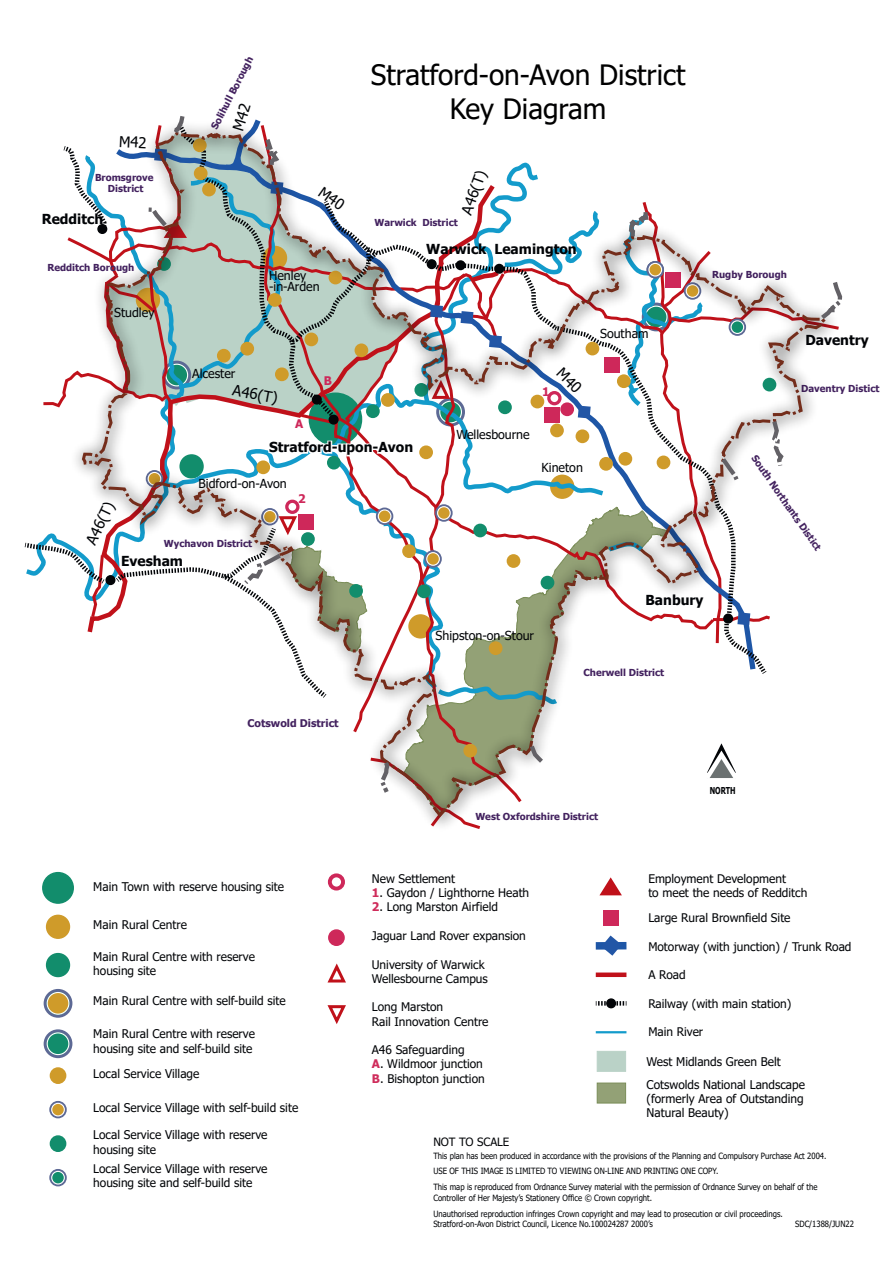
<style>
.page{position:relative;width:893px;height:1263px;background:#fff}
.page>*{position:absolute;margin:0;border:0;box-sizing:border-box;transform-origin:0 0}
.t1{font:28.05px/33.6px "Tahoma";color:#000001;text-align:center}
.t2{font:15px "Tahoma";color:#020407}
.t3{font:700 13.8px "Tahoma";color:#020407}
.t4{font:12.45px/10.9px "Tahoma";color:#020407}
.t5{font:12px/14.4px "Tahoma";color:#020407}
.t6{font:11.85px/14.2px "Tahoma";color:#020407}
.t7{font:700 11.85px "Tahoma";color:#ce285a}
.t8{font:11.4px "Tahoma";color:#020407}
.t9{font:700 10.65px "Tahoma";color:#43225f}
.t10{font:700 9.6px/11.6px "Tahoma";color:#43225f;text-align:center}
.t11{font:700 9.45px "Tahoma";color:#020407;scale:.75 1}
.t12{font:8.55px/15.8px "Tahoma";color:#020407;scale:.9 1}
.s1{font-weight:700;color:#cf2c5b}
</style>
<div class="page">
<svg style="left:599px;top:877px;width:23px;height:18px"></svg>
<div style="left:596px;top:972px;width:30px;height:5px;background:#c0111a"></div>
<hr style="left:596px;top:1031px;width:30px;height:2px;background:#139bcb">
<svg style="left:596px;top:1001px;width:31px;height:4px"></svg>
<div style="left:596px;top:942px;width:30px;height:7px;background:#1e56a6"></div>
<svg style="left:601px;top:935px;width:20px;height:21px"></svg>
<div style="left:597px;top:1051px;width:29px;height:20px;background:#bad2c7"></div>
<div style="left:597px;top:1083px;width:29px;height:20px;background:#93a176;border:1px solid #7a8d58"></div>
<div style="left:607px;top:999px;width:8px;height:8px;background:#020407;border-radius:50%"></div>
<div style="left:606px;top:998px;width:10px;height:10px;border:2px solid #020407;border-radius:50%"></div>
<div style="left:604px;top:910px;width:15px;height:15px;background:#ce285a"></div>
<div style="left:328px;top:873px;width:17px;height:17px;border:4px solid #ce285a;border-radius:50%"></div>
<div style="left:329px;top:930px;width:15px;height:15px;background:#ce285a;border-radius:50%"></div>
<div style="left:328px;top:929px;width:17px;height:17px;border:2px solid #ce285a;border-radius:50%"></div>
<svg style="left:327px;top:963px;width:19px;height:20px"></svg>
<svg style="left:327px;top:1005px;width:19px;height:19px"></svg>
<div style="left:47px;top:915px;width:22px;height:23px;background:#cf9b2a;border-radius:50%"></div>
<div style="left:46px;top:915px;width:24px;height:24px;border:2px solid #cf9b2a;border-radius:50%"></div>
<div style="left:43px;top:873px;width:30px;height:30px;background:#128d6c;border-radius:50%"></div>
<div style="left:42px;top:872px;width:32px;height:32px;border:2px solid #128d6c;border-radius:50%"></div>
<div style="left:50px;top:1068px;width:16px;height:15px;background:#cf9b2a;border-radius:50%"></div>
<div style="left:50px;top:1067px;width:16px;height:17px;border:2px solid #cf9b2a;border-radius:50%"></div>
<div style="left:47px;top:954px;width:22px;height:22px;background:#128d6c;border-radius:50%"></div>
<div style="left:46px;top:953px;width:24px;height:24px;border:2px solid #128d6c;border-radius:50%"></div>
<svg style="left:44px;top:1029px;width:28px;height:29px"></svg>
<svg style="left:49px;top:1169px;width:18px;height:17px"></svg>
<svg style="left:44px;top:989px;width:28px;height:29px"></svg>
<svg style="left:49px;top:1101px;width:18px;height:17px"></svg>
<div style="left:50px;top:1136px;width:16px;height:15px;background:#128d6c;border-radius:50%"></div>
<div style="left:50px;top:1135px;width:16px;height:17px;border:2px solid #128d6c;border-radius:50%"></div>
<svg style="left:353px;top:705px;width:383px;height:98px"></svg>
<svg style="left:367px;top:756px;width:116px;height:73px"></svg>
<svg style="left:526px;top:741px;width:23px;height:28px"></svg>
<svg style="left:24px;top:116px;width:819px;height:589px"></svg>
<p class="t10" style="left:209px;top:126px;width:81px;rotate:-63deg">Solihull Borough</p>
<h1 class="t1" style="left:371px;top:60px;width:316px">Stratford-on-Avon District<br>Key Diagram</h1>
<p class="t10" style="left:95px;top:172px;width:60px">Bromsgrove<br>District</p>
<h3 class="t3" style="left:42px;top:209px;width:63px">Redditch</h3>
<p class="t10" style="left:47px;top:262px;width:88px">Redditch Borough</p>
<h3 class="t4" style="left:114px;top:308px;width:42px">Studley</h3>
<h3 class="t4" style="left:269px;top:271px;width:52px">Henley -in-Arden</h3>
<h2 class="t2" style="left:456px;top:210px;width:47px;rotate:-70deg">A46(T)</h2>
<p class="t10" style="left:374px;top:217px;width:85px">Warwick District</p>
<h3 class="t3" style="left:426px;top:240px;width:152px">Warwick Leamington</h3>
<h2 class="t2" style="left:81px;top:539px;width:47px;rotate:-64deg">A46(T)</h2>
<h3 class="t4" style="left:192px;top:368px;width:45px">Alcester</h3>
<h2 class="t2" style="left:235px;top:379px;width:47px;rotate:11deg">A46(T)</h2>
<h3 class="t7" style="left:295px;top:415px;width:10px">A</h3>
<h3 class="t7" style="left:324px;top:372px;width:10px">B</h3>
<h3 class="t3" style="left:269px;top:438px;width:146px">Stratford-upon-Avon</h3>
<h3 class="t4" style="left:198px;top:479px;width:90px">Bidford-on-Avon</h3>
<h3 class="t7" style="left:298px;top:491px;width:9px">2</h3>
<p class="t10" style="left:164px;top:538px;width:90px">Wychavon District</p>
<h3 class="t7" style="left:542px;top:383px;width:9px">1</h3>
<h3 class="t4" style="left:456px;top:429px;width:75px">Wellesbourne</h3>
<h3 class="t4" style="left:542px;top:463px;width:43px">Kineton</h3>
<h3 class="t3" style="left:121px;top:552px;width:63px">Evesham</h3>
<h3 class="t4" style="left:600px;top:328px;width:50px">Southam</h3>
<p class="t10" style="left:712px;top:269px;width:76px">Rugby Borough</p>
<h3 class="t3" style="left:805px;top:330px;width:65px">Daventry</h3>
<p class="t10" style="left:801px;top:383px;width:80px">Daventry Distict</p>
<p class="t10" style="left:758px;top:453px;width:115px;rotate:55deg">South Northants Distict</p>
<h3 class="t4" style="left:436px;top:630px;width:100px">Shipston-on-Stour</h3>
<h3 class="t3" style="left:645px;top:591px;width:59px">Banbury</h3>
<p class="t10" style="left:583px;top:667px;width:82px">Cherwell District</p>
<p class="t9" style="left:247px;top:716px;width:93px">Cotswold District</p>
<h3 class="t5" style="left:93px;top:880px;width:192px">Main Town with reserve housing site</h3>
<h3 class="t5" style="left:93px;top:918px;width:95px">Main Rural Centre</h3>
<h3 class="t5" style="left:93px;top:950px;width:163px">Main Rural Centre with reserve housing site</h3>
<h3 class="t5" style="left:93px;top:994px;width:194px">Main Rural Centre with self-build site</h3>
<h3 class="t5" style="left:93px;top:1027px;width:163px">Main Rural Centre with reserve housing site and self-build site</h3>
<h3 class="t5" style="left:93px;top:1067px;width:108px">Local Service Village</h3>
<h3 class="t5" style="left:93px;top:1101px;width:206px">Local Service Village with self-build site</h3>
<h3 class="t5" style="left:93px;top:1128px;width:176px">Local Service Village with reserve housing site</h3>
<h3 class="t6" style="left:93px;top:1162px;width:176px">Local Service Village with reserve housing site and self-build site</h3>
<p class="t10" style="left:475px;top:811px;width:124px">West Oxfordshire District</p>
<h3 class="t6" style="left:372px;top:872px;width:85px">New Settlement</h3>
<h3 class="t6" style="left:372px;top:886px;width:159px"><span class="s1">1</span>. Gaydon / Lighthorne Heath</h3>
<h3 class="t6" style="left:372px;top:901px;width:128px"><span class="s1">2</span>. Long Marston Airfield</h3>
<h3 class="t6" style="left:372px;top:929px;width:156px">Jaguar Land Rover expansion</h3>
<h3 class="t6" style="left:372px;top:958px;width:118px">University of Warwick<br>Wellesbourne Campus</h3>
<h3 class="t6" style="left:372px;top:1000px;width:118px">Long Marston<br>Rail Innovation Centre</h3>
<h3 class="t6" style="left:372px;top:1043px;width:114px">A46 Safeguarding<br><span class="s1">A</span>. Wildmoor junction<br><span class="s1">B</span>. Bishopton junction</h3>
<p class="t11" style="left:710px;top:783px;width:36px">NORTH</p>
<h3 class="t6" style="left:648px;top:872px;width:161px">Employment Development<br>to meet the needs of Redditch</h3>
<h3 class="t6" style="left:648px;top:911px;width:144px">Large Rural Brownfield Site</h3>
<h3 class="t6" style="left:648px;top:940px;width:205px">Motorway (with junction) / Trunk Road</h3>
<h3 class="t6" style="left:648px;top:968px;width:39px">A Road</h3>
<h3 class="t6" style="left:648px;top:997px;width:145px">Railway (with main station)</h3>
<h3 class="t6" style="left:648px;top:1026px;width:56px">Main River</h3>
<h3 class="t5" style="left:647px;top:1050px;width:160px;line-height:23px">West Midlands Green Belt<br>Cotswolds National Landscape</h3>
<h3 class="t5" style="left:647px;top:1092px;width:159px">(formerly Area of Outstanding<br>Natural Beauty)</h3>
<h3 class="t8" style="left:433px;top:1134px;width:77px">NOT TO SCALE</h3>
<p class="t12" style="left:433px;top:1148px;width:438px">This plan has been produced in accordance with the provisions of the Planning and Compulsory Purchase Act 2004.<br>USE OF THIS IMAGE IS LIMITED TO VIEWING ON-LINE AND PRINTING ONE COPY.<br>This map is reproduced from Ordnance Survey material with the permission of Ordnance Survey on behalf of the</p>
<p class="t12" style="left:433px;top:1190px;width:390px">Controller of Her Majesty’s Stationery Office © Crown copyright.<br>Unauthorised reproduction infringes Crown copyright and may lead to prosecution or civil proceedings.</p>
<p class="t12" style="left:433px;top:1216px;width:245px">Stratford-on-Avon District Council, Licence No.100024287 2000’s</p>
<p class="t12" style="left:795px;top:1216px;width:67px">SDC/1388/JUN22</p>
</div>
